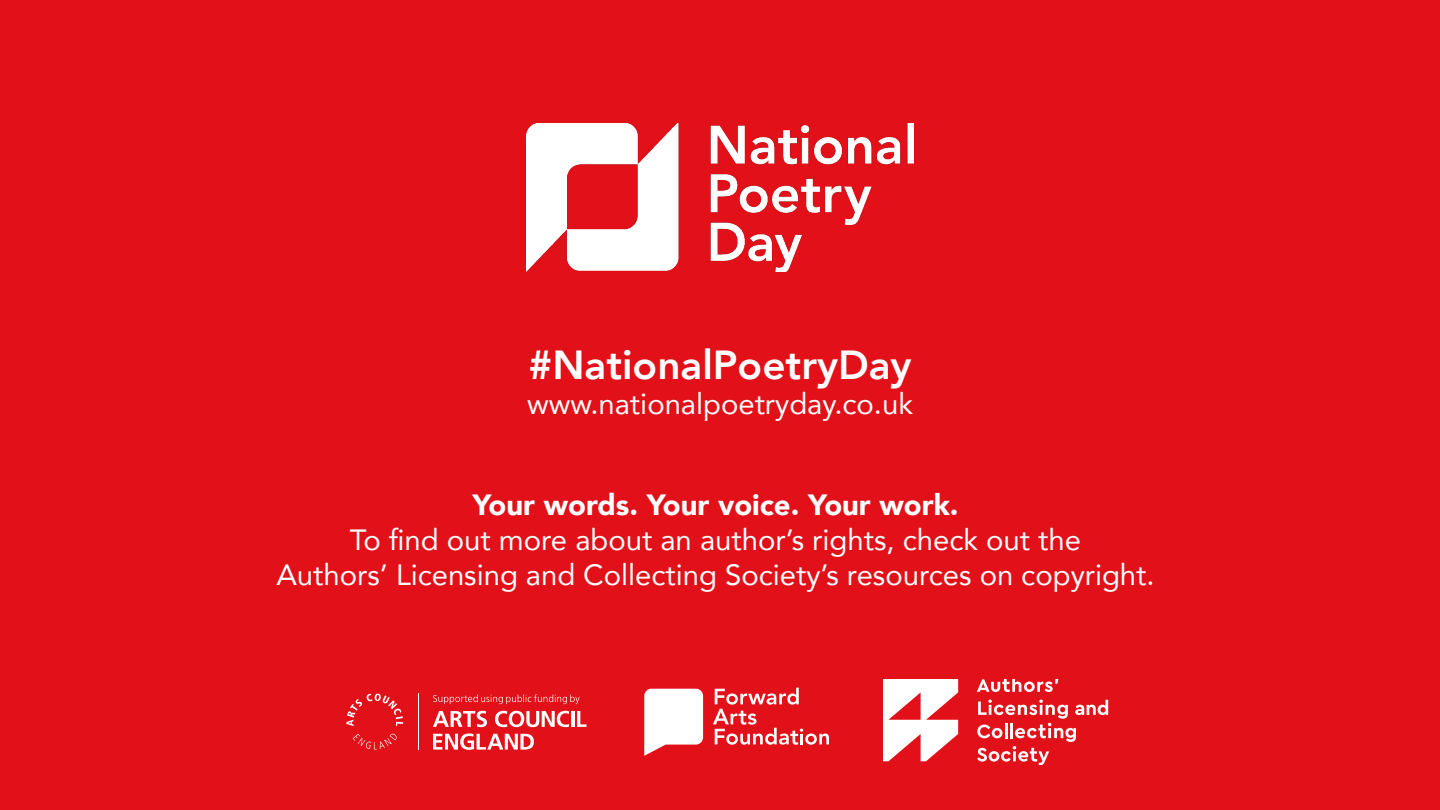
<style>
.page{position:relative;width:1440px;height:810px;background:#e21018}
.page>*{position:absolute;margin:0;border:0;box-sizing:border-box;transform-origin:0 0}
.t1{font:800 40.5px "Avenir";color:#fff}
.t2{font:29.25px/35.1px "Avenir";color:#fff;text-align:center}
.t3{font:900 29.25px "Avenir";color:#fff}
</style>
<div class="page">
<svg style="left:977px;top:679px;width:81px;height:13px"></svg>
<svg style="left:977px;top:700px;width:131px;height:64px"></svg>
<svg style="left:883px;top:679px;width:75px;height:82px"></svg>
<svg style="left:713px;top:688px;width:116px;height:57px"></svg>
<svg style="left:644px;top:689px;width:59px;height:67px;background:#fadadc"></svg>
<svg style="left:433px;top:711px;width:54px;height:16px"></svg>
<svg style="left:495px;top:711px;width:74px;height:16px"></svg>
<hr style="left:571px;top:711px;width:4px;height:16px;background:#fff">
<svg style="left:577px;top:711px;width:9px;height:16px"></svg>
<svg style="left:433px;top:733px;width:101px;height:17px"></svg>
<svg style="left:433px;top:694px;width:147px;height:10px"></svg>
<svg style="left:346px;top:693px;width:57px;height:33px"></svg>
<svg style="left:353px;top:733px;width:44px;height:16px"></svg>
<hr style="left:418px;top:694px;width:1px;height:56px;background:#fff">
<img style="left:527px;top:124px;width:386px;height:148px">
<h1 class="t1" style="left:528px;top:333px;width:385px">#NationalPoetryDay</h1>
<p class="t2" style="left:527px;top:385px;width:387px">www.nationalpoetryday.co.uk</p>
<p class="t3" style="left:472px;top:479px;width:488px">Your words. Your voice. Your work.</p>
<p class="t2" style="left:276px;top:521px;width:880px">To find out more about an author’s rights, check out the<br>Authors’ Licensing and Collecting Society’s resources on copyright.</p>
</div>
